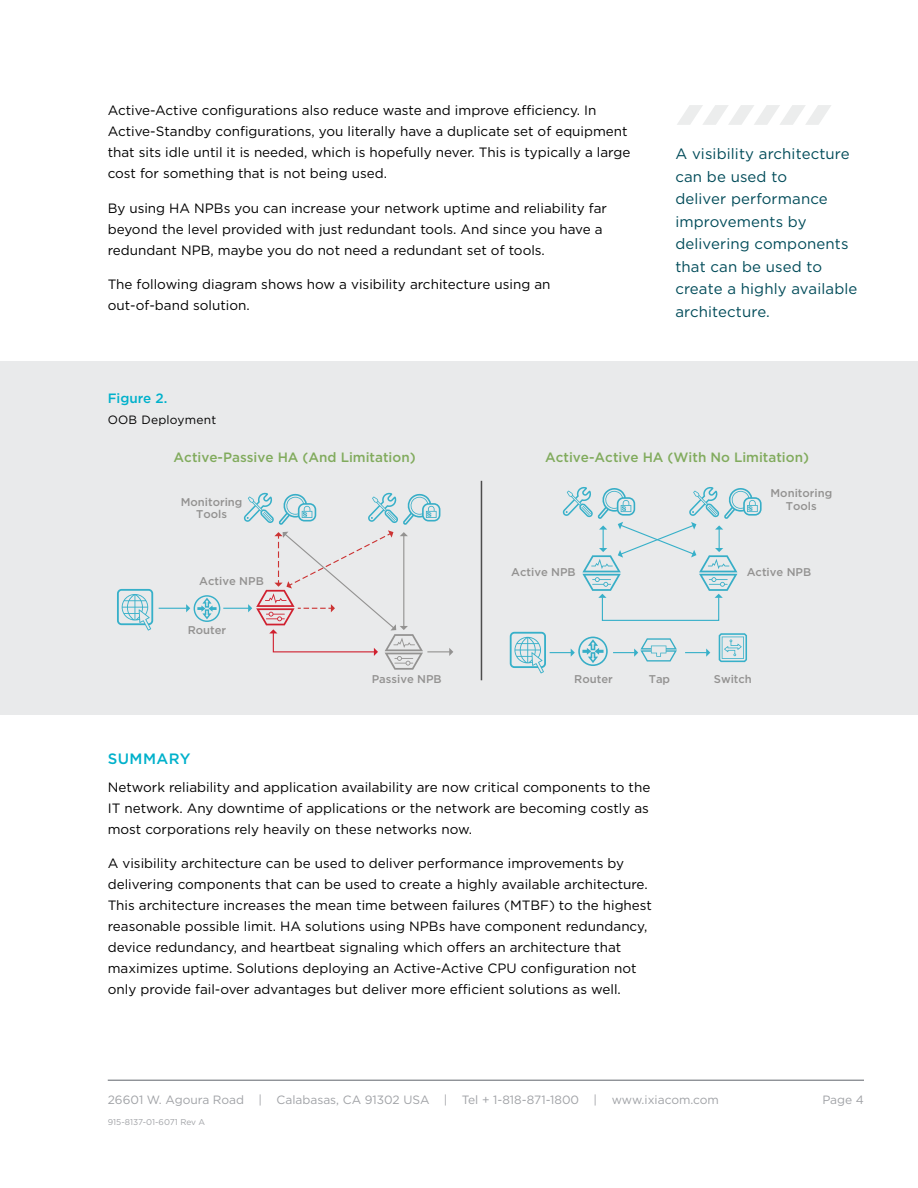
<style>
.page{position:relative;width:918px;height:1188px;background:#fff}
.page>*{position:absolute;margin:0;border:0;box-sizing:border-box;transform-origin:0 0}
.sidebar_quote_or_cal{font:15px/22.5px "Gotham";letter-spacing:.01em;color:#004b59}
.headline_-_level_1{font:500 15px "Gotham";letter-spacing:.03em;color:#00b1cb}
.body_copy{font:13.5px/21px "Gotham";color:#000}
.t1{font:500 13.5px "Gotham";color:#81ab5d}
.chart_header{font:500 13.5px "Gotham";color:#00b1cb}
.t2{font:12px "Gotham";color:#a0a2a6}
.chart_body_copy{font:12px "Gotham";letter-spacing:.02em;color:#000}
.t3{font:500 11.25px "Gotham";color:#939291}
.t4{font:8.4px "Gotham";color:#a0a2a6}
</style>
<div class="page">
<hr style="left:108px;top:1080px;width:756px;height:1px;background:#5f636a">
<div style="left:0;top:361px;width:918px;height:354px;background:#e9eaeb"></div>
<svg style="left:719px;top:633px;width:28px;height:29px"></svg>
<svg style="left:117px;top:589px;width:36px;height:42px"></svg>
<div style="left:602px;top:597px;width:117px;height:24px;border:1px solid #37b0c9"></div>
<svg style="left:510px;top:632px;width:167px;height:41px"></svg>
<svg style="left:685px;top:649px;width:25px;height:8px"></svg>
<svg style="left:159px;top:492px;width:294px;height:178px"></svg>
<svg style="left:562px;top:487px;width:200px;height:111px"></svg>
<hr style="left:481px;top:481px;width:1px;height:199px;background:#4d4d4d">
<svg style="left:677px;top:105px;width:154px;height:20px"></svg>
<p class="body_copy" style="left:108px;top:100px;width:524px">Active-Active configurations also reduce waste and improve efficiency. In Active-Standby configurations, you literally have a duplicate set of equipment that sits idle until it is needed, which is hopefully never. This is typically a large cost for something that is not being used.</p>
<p class="body_copy" style="left:108px;top:197px;width:501px">By using HA NPBs you can increase your network uptime and reliability far beyond the level provided with just redundant tools. And since you have a redundant NPB, maybe you do not need a redundant set of tools.</p>
<p class="body_copy" style="left:108px;top:274px;width:444px">The following diagram shows how a visibility architecture using an out-of-band solution.</p>
<p class="chart_header" style="left:108px;top:389px;width:61px">Figure 2.</p>
<p class="chart_body_copy" style="left:108px;top:412px;width:110px">OOB Deployment</p>
<p class="sidebar_quote_or_cal" style="left:675px;top:142px;width:183px">A visibility architecture can be used to<br>deliver performance improvements by delivering components that can be used to create a highly available architecture.</p>
<p class="t1" style="left:174px;top:448px;width:244px">Active-Passive HA (And Limitation)</p>
<p class="t1" style="left:545px;top:448px;width:265px">Active-Active HA (With No Limitation)</p>
<p class="t3" style="left:771px;top:486px;width:63px">Monitoring</p>
<p class="t3" style="left:181px;top:494px;width:63px">Monitoring</p>
<p class="t3" style="left:786px;top:498px;width:32px">Tools</p>
<p class="t3" style="left:196px;top:506px;width:32px">Tools</p>
<p class="t3" style="left:199px;top:574px;width:66px">Active NPB</p>
<p class="t3" style="left:188px;top:623px;width:40px">Router</p>
<p class="t3" style="left:372px;top:672px;width:71px">Passive NPB</p>
<p class="t3" style="left:511px;top:564px;width:66px">Active NPB</p>
<p class="t3" style="left:747px;top:564px;width:66px">Active NPB</p>
<p class="t3" style="left:574px;top:672px;width:40px">Router</p>
<p class="t3" style="left:649px;top:672px;width:23px">Tap</p>
<p class="t3" style="left:714px;top:672px;width:40px">Switch</p>
<p class="headline_-_level_1" style="left:108px;top:749px;width:84px">SUMMARY</p>
<p class="body_copy" style="left:108px;top:776px;width:544px;text-align:justify">Network reliability and application availability are now critical components to the IT network. Any downtime of applications or the network are becoming costly as most corporations rely heavily on these networks now.</p>
<p class="body_copy" style="left:108px;top:853px;width:546px">A visibility architecture can be used to deliver performance improvements by delivering components that can be used to create a highly available architecture.<br>This architecture increases the mean time between failures (MTBF) to the highest reasonable possible limit. HA solutions using NPBs have component redundancy, device redundancy, and heartbeat signaling which offers an architecture that maximizes uptime. Solutions deploying an Active-Active CPU configuration not only provide fail-over advantages but deliver more efficient solutions as well.</p>
<p class="t2" style="left:108px;top:1092px;width:613px">26601 W. Agoura Road | Calabasas, CA 91302 USA | Tel + 1-818-871-1800 | www.ixiacom.com</p>
<p class="t4" style="left:108px;top:1117px;width:99px">915-8137-01-6071 Rev A</p>
<p class="t2" style="left:822px;top:1092px;width:43px">Page 4</p>
</div>
